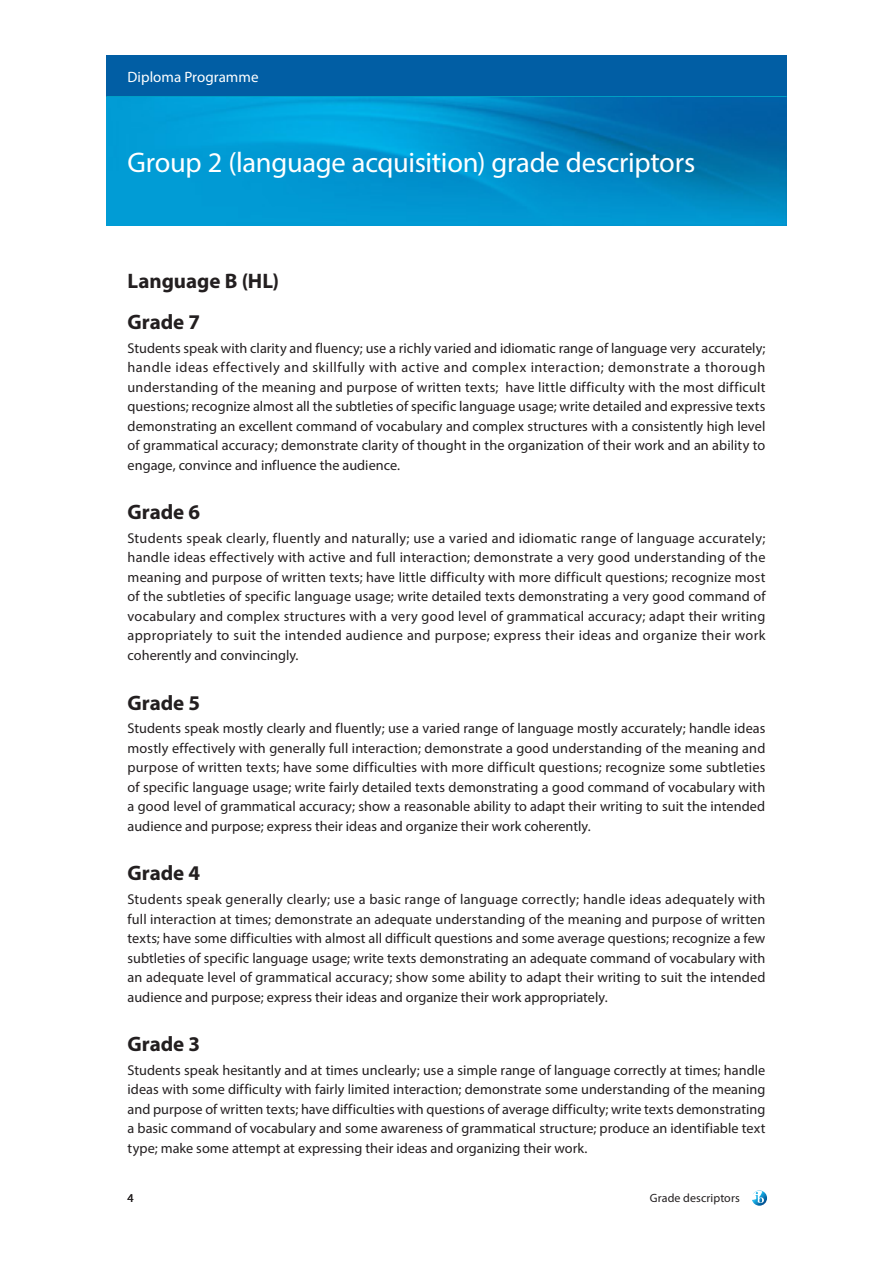
<style>
.page{position:relative;width:893px;height:1263px;background:#fff}
.page>*{position:absolute;margin:0;border:0;box-sizing:border-box;transform-origin:0 0}
.Heading_2{font:28.5px "Myriad Pro";letter-spacing:-.01em;color:#fff}
.Heading_4{font:700 21px "Myriad Pro";color:#231f20}
.Heading_1{font:15px "Myriad Pro";color:#fff}
.Body{font:14.25px/19.5px "Myriad Pro";letter-spacing:.005em;color:#231f20;text-align:justify}
.t1{font:12px "Myriad Pro";letter-spacing:.01em;color:#231f20}
</style>
<div class="page">
<div style="left:106px;top:55px;width:681px;height:43px;background:#015ea4"></div>
<hr style="left:106px;top:96px;width:681px;height:3px;background:#00bad1">
<svg style="left:752px;top:1190px;width:15px;height:16px"></svg>
<img style="left:106px;top:98px;width:681px;height:127px">
<p class="Heading_1" style="left:128px;top:67px;width:132px">Diploma Programme</p>
<p class="Heading_2" style="left:128px;top:145px;width:569px">Group 2 (language acquisition) grade descriptors</p>
<p class="Heading_4" style="left:128px;top:267px;width:153px">Language B (HL)</p>
<p class="Heading_4" style="left:128px;top:308px;width:74px">Grade 7</p>
<p class="Body" style="left:128px;top:338px;width:639px">Students speak with clarity and fluency; use a richly varied and idiomatic range of language very accurately; handle ideas effectively and skillfully with active and complex interaction; demonstrate a thorough understanding of the meaning and purpose of written texts; have little difficulty with the most difficult questions; recognize almost all the subtleties of specific language usage; write detailed and expressive texts demonstrating an excellent command of vocabulary and complex structures with a consistently high level of grammatical accuracy; demonstrate clarity of thought in the organization of their work and an ability to engage, convince and influence the audience.</p>
<p class="Heading_4" style="left:128px;top:498px;width:74px">Grade 6</p>
<p class="Body" style="left:128px;top:528px;width:639px">Students speak clearly, fluently and naturally; use a varied and idiomatic range of language accurately; handle ideas effectively with active and full interaction; demonstrate a very good understanding of the meaning and purpose of written texts; have little difficulty with more difficult questions; recognize most of the subtleties of specific language usage; write detailed texts demonstrating a very good command of vocabulary and complex structures with a very good level of grammatical accuracy; adapt their writing appropriately to suit the intended audience and purpose; express their ideas and organize their work coherently and convincingly.</p>
<p class="Heading_4" style="left:128px;top:689px;width:74px">Grade 5</p>
<p class="Body" style="left:128px;top:718px;width:639px">Students speak mostly clearly and fluently; use a varied range of language mostly accurately; handle ideas mostly effectively with generally full interaction; demonstrate a good understanding of the meaning and purpose of written texts; have some difficulties with more difficult questions; recognize some subtleties of specific language usage; write fairly detailed texts demonstrating a good command of vocabulary with a good level of grammatical accuracy; show a reasonable ability to adapt their writing to suit the intended audience and purpose; express their ideas and organize their work coherently.</p>
<p class="Heading_4" style="left:128px;top:859px;width:74px">Grade 4</p>
<p class="Body" style="left:128px;top:889px;width:639px">Students speak generally clearly; use a basic range of language correctly; handle ideas adequately with full interaction at times; demonstrate an adequate understanding of the meaning and purpose of written texts; have some difficulties with almost all difficult questions and some average questions; recognize a few subtleties of specific language usage; write texts demonstrating an adequate command of vocabulary with an adequate level of grammatical accuracy; show some ability to adapt their writing to suit the intended audience and purpose; express their ideas and organize their work appropriately.</p>
<p class="Heading_4" style="left:128px;top:1030px;width:74px">Grade 3</p>
<p class="Body" style="left:128px;top:1060px;width:639px">Students speak hesitantly and at times unclearly; use a simple range of language correctly at times; handle ideas with some difficulty with fairly limited interaction; demonstrate some understanding of the meaning and purpose of written texts; have difficulties with questions of average difficulty; write texts demonstrating a basic command of vocabulary and some awareness of grammatical structure; produce an identifiable text type; make some attempt at expressing their ideas and organizing their work.</p>
<p class="t1" style="left:128px;top:1190px;width:8px">4</p>
<p class="t1" style="left:650px;top:1190px;width:92px">Grade descriptors</p>
</div>
